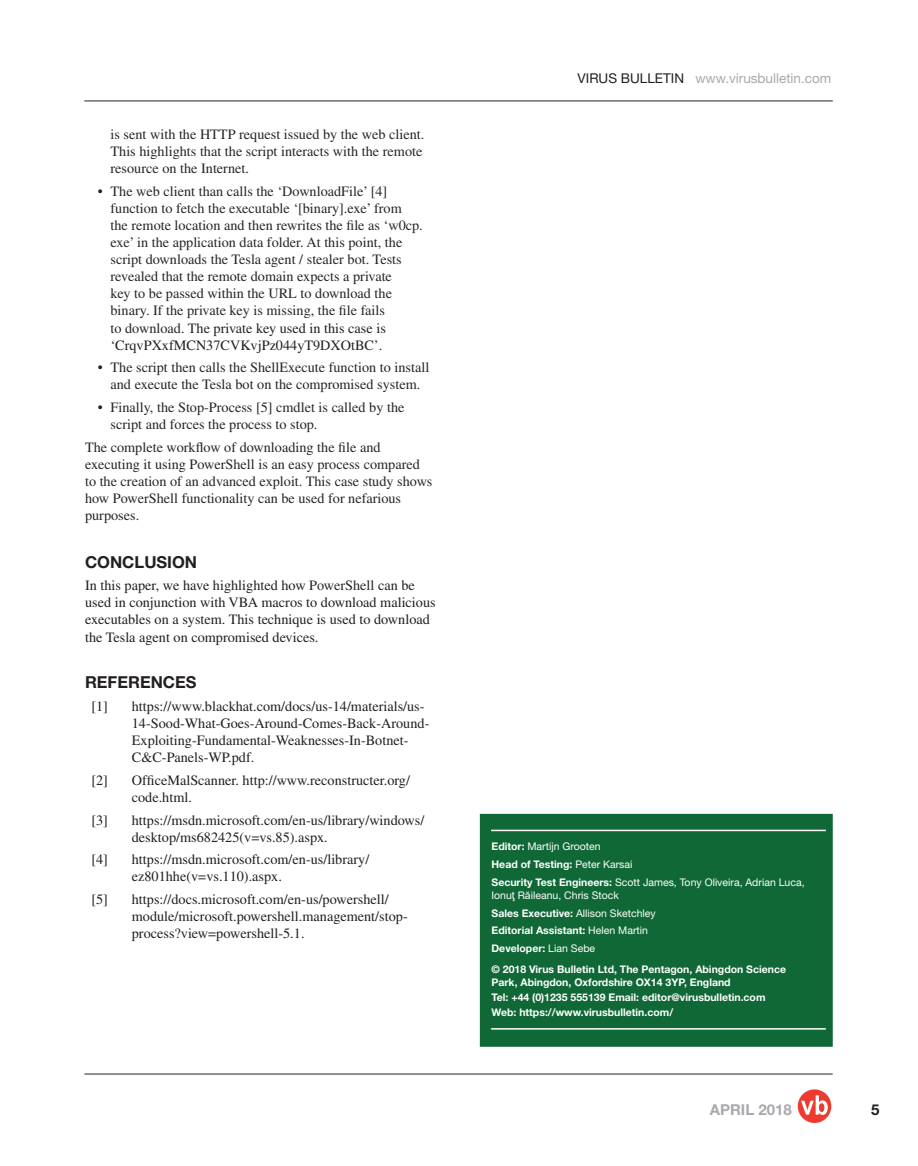
<style>
.page{position:relative;width:918px;height:1166px;background:#fff}
.page>*{position:absolute;margin:0;border:0;box-sizing:border-box;transform-origin:0 0}
.t1{font:700 16.5px "Helvetica Neue";color:#231f20}
.t2{font:700 15px "Helvetica Neue";color:#a8a9ad}
.t3{font:700 15px "Helvetica Neue";color:#231f20}
.t4{font:14.25px/17.1px "Times";color:#242628}
.t5{font:14.25px/17.1px "Times";color:#231f20}
.t6{font:13.5px "Helvetica Neue";color:#a8a9ad}
.t7{font:10.5px/17.9px "Helvetica Neue";color:#fff}
.t8{font:700 10.5px/12.6px "Helvetica Neue";color:#fff}
.s1{color:#231f20}
.s2{color:#242628}
.s3{font-weight:700}
.s4{font-family:"Arial"}
</style>
<div class="page">
<div style="left:798px;top:1089px;width:33px;height:33px;background:#ee3b32;border-radius:50%"></div>
<svg style="left:801px;top:1095px;width:27px;height:19px"></svg>
<hr style="left:84px;top:1073px;width:749px;height:1px;background:#231f20">
<hr style="left:84px;top:101px;width:749px;height:1px;background:#231f20">
<div style="left:481px;top:814px;width:351px;height:231px;background:#0f6836"></div>
<div style="left:480px;top:813px;width:353px;height:233px;border:2px solid #0f6836"></div>
<hr style="left:491px;top:1027px;width:335px;height:2px;background:#fff">
<hr style="left:491px;top:829px;width:335px;height:2px;background:#fff">
<p class="t4" style="left:111px;top:127px;width:315px">is sent with the HTTP request issued by the web client.<br>This highlights that the script interacts with the remote resource on the Internet.</p>
<p class="t4" style="left:111px;top:184px;width:314px;text-indent:-13px"><span class="s1">•</span> The web client than calls the ‘DownloadFile’ [4] function to fetch the executable ‘[binary].exe’ from the remote location and then rewrites the file as ‘w0cp. exe’ in the application data folder. At this point, the script downloads the Tesla agent / stealer bot. Tests revealed that the remote domain expects a private<br>key to be passed within the URL to download the binary. If the private key is missing, the file fails<br>to download. T<span class="s1">he private key used in this case is </span>‘<span class="s1">CrqvPXxfMCN37CVKvjPz044yT9DXOtBC’.</span></p>
<p class="t4" style="left:98px;top:360px;width:333px;text-align:center"><span class="s1">•</span> The script then calls the ShellExecute function to install and execute the Tesla bot on the compromised system.</p>
<p class="t4" style="left:111px;top:400px;width:295px;text-indent:-13px"><span class="s1">•</span> Finally, the Stop-Process [5] cmdlet is called by the script and forces the process to stop.</p>
<p class="t4" style="left:85px;top:440px;width:349px">The complete workflow of downloading the file and executing it using PowerShell is an easy process compared to the creation of an advanced exploit. This case study shows how PowerShell functionality can be used for nefarious purposes.</p>
<p class="t1" style="left:85px;top:555px;width:114px">CONCLUSION</p>
<p class="t5" style="left:85px;top:578px;width:352px">In this paper, we have highlighted how <span class="s2">PowerShell</span> can be used in conjunction with VBA macros to download malicious executables on a system. This technique is used to download the Tesla agent on compromised devices.</p>
<p class="t1" style="left:85px;top:676px;width:113px">REFERENCES</p>
<p class="t5" style="left:91px;top:698px;width:18px">[1]</p>
<p class="t5" style="left:132px;top:698px;width:299px">https://www.blackhat.com/docs/us-14/materials/us-14-Sood-What-Goes-Around-Comes-Back-Around-Exploiting-Fundamental-Weaknesses-In-Botnet-C&amp;C-Panels-WP.pdf.</p>
<p class="t5" style="left:91px;top:772px;width:18px">[2]</p>
<p class="t5" style="left:132px;top:772px;width:280px">OfficeMalScanner. http://www.reconstructer.org/ code.html.</p>
<p class="t5" style="left:91px;top:812px;width:18px">[3]</p>
<p class="t5" style="left:132px;top:812px;width:294px">https://msdn.microsoft.com/en-us/library/windows/ desktop/ms682425(v=vs.85).aspx.</p>
<p class="t5" style="left:91px;top:852px;width:18px">[4]</p>
<p class="t5" style="left:132px;top:852px;width:239px">https://msdn.microsoft.com/en-us/library/ ez801hhe(v=vs.110).aspx.</p>
<p class="t5" style="left:91px;top:891px;width:18px">[5]</p>
<p class="t5" style="left:132px;top:891px;width:277px">https://docs.microsoft.com/en-us/powershell/ module/microsoft.powershell.management/stop&shy;process?view=powershell-5.1.</p>
<p class="t6" style="left:578px;top:73px;width:255px"><span class="s1">VIRUS BULLETIN</span> www.virusbulletin.com</p>
<p class="t7" style="left:492px;top:838px;width:315px"><span class="s3">Editor:</span> Martijn Grooten<br><span class="s3">Head of Testing:</span> Peter Karsai<br><span class="s3">Security Test Engineers:</span> Scott James, Tony Oliveira, Adrian Luca,</p>
<p class="t7" style="left:492px;top:886px;width:166px">Ionu<span class="s4">ţ</span> R<span class="s4">ă</span>ileanu, Chris Stock<br><span class="s3">Sales Executive:</span> Allison Sketchley<br><span class="s3">Editorial Assistant:</span> Helen Martin<br><span class="s3">Developer:</span> Lian Sebe</p>
<p class="t8" style="left:492px;top:964px;width:296px">© 2018 Virus Bulletin Ltd, The Pentagon, Abingdon Science<br>Park, Abingdon, Oxfordshire OX14 3YP, England</p>
<p class="t8" style="left:492px;top:990px;width:276px;line-height:15.1px">Tel: +44 (0)1235 555139 Email: editor@virusbulletin.com<br>Web: https://www.virusbulletin.com/</p>
<p class="t2" style="left:710px;top:1103px;width:83px">APRIL 2018</p>
<p class="t3" style="left:871px;top:1103px;width:10px">5</p>
</div>
